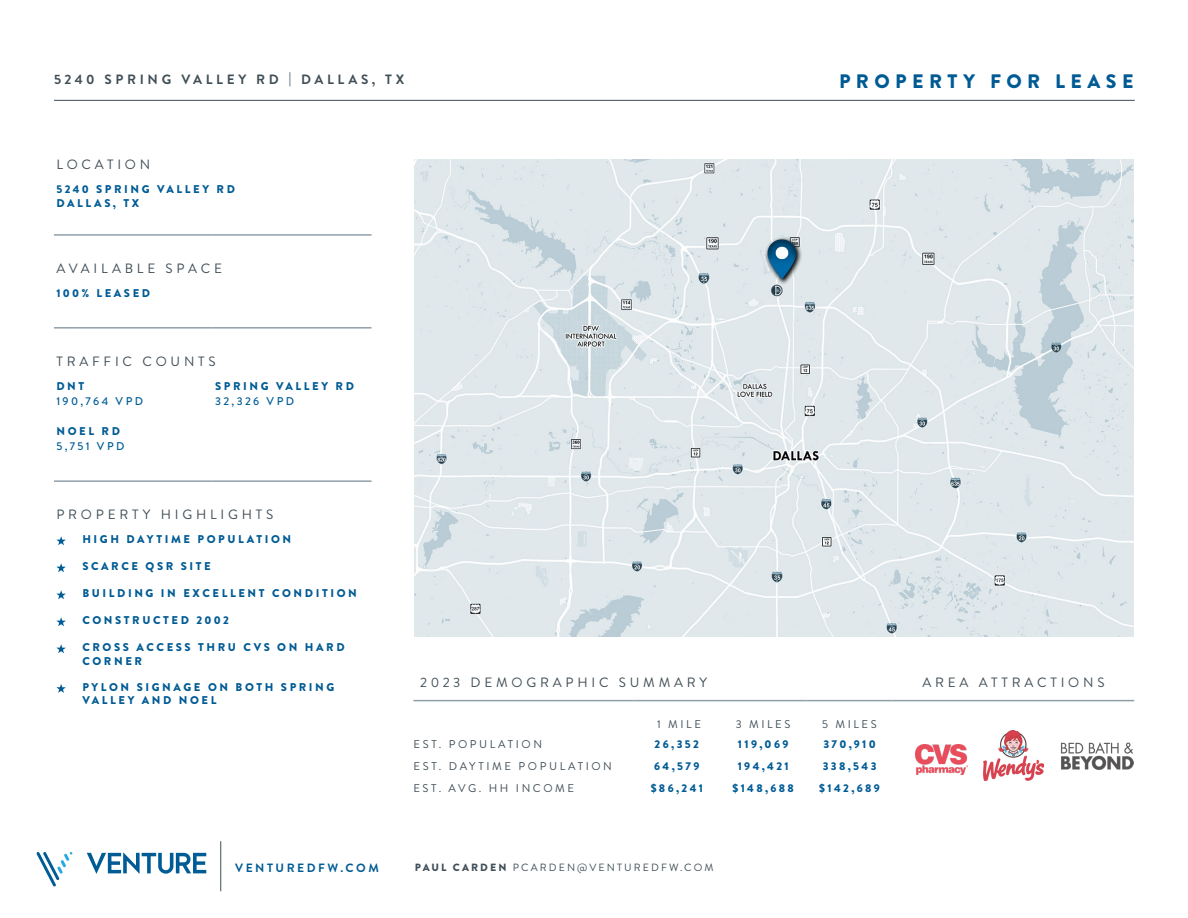
<style>
.page{position:relative;width:1188px;height:918px;background:#fff}
.page>*{position:absolute;margin:0;border:0;box-sizing:border-box;transform-origin:0 0}
.t1{font:900 19.5px "Brandon Grotesque";letter-spacing:.28em;color:#005b94}
.t2{font:13.5px "Brandon Grotesque";letter-spacing:.28em;color:#404e57}
.t3{font:700 13.5px "Brandon Grotesque";letter-spacing:.27em;color:#404e57}
.t4{font:700 12px "Brandon Grotesque";letter-spacing:.21em;color:#005b94}
.t5{font:900 11.25px/13.5px "Brandon Grotesque";letter-spacing:.23em;color:#005b94}
.t6{font:900 11.25px/13.5px "Brandon Grotesque";letter-spacing:.215em;color:#005c96}
.t7{font:11.25px "Brandon Grotesque";letter-spacing:.23em;color:#404e57}
.t8{font:500 11.25px "Brandon Grotesque";letter-spacing:.21em;color:#005c96}
.t9{font:900 11.25px "Brandon Grotesque";color:#005b95}
.t10{font:10.5px "Brandon Grotesque";letter-spacing:.2em;color:#404e57}
.s1{font-weight:900}
</style>
<div class="page">
<hr style="left:220px;top:841px;width:1px;height:50px;background:#404e57">
<svg style="left:37px;top:852px;width:36px;height:34px"></svg>
<svg style="left:87px;top:852px;width:119px;height:22px"></svg>
<hr style="left:54px;top:100px;width:1081px;height:1px;background:#404e57">
<img style="left:414px;top:159px;width:719px;height:477px">
<img style="left:762px;top:231px;width:41px;height:55px">
<hr style="left:54px;top:234px;width:26px;height:2px;background:#8f9fa8">
<hr style="left:80px;top:234px;width:133px;height:2px;background:#8f9fa8">
<hr style="left:213px;top:234px;width:159px;height:2px;background:#8f9fa8">
<hr style="left:54px;top:480px;width:26px;height:2px;background:#8f9fa8">
<hr style="left:80px;top:480px;width:133px;height:2px;background:#8f9fa8">
<hr style="left:213px;top:480px;width:159px;height:2px;background:#8f9fa8">
<hr style="left:54px;top:327px;width:26px;height:2px;background:#8f9fa8">
<hr style="left:80px;top:327px;width:133px;height:2px;background:#8f9fa8">
<hr style="left:213px;top:327px;width:159px;height:2px;background:#8f9fa8">
<svg style="left:56px;top:536px;width:10px;height:9px"></svg>
<svg style="left:56px;top:563px;width:10px;height:9px"></svg>
<svg style="left:56px;top:590px;width:10px;height:9px"></svg>
<svg style="left:56px;top:617px;width:10px;height:9px"></svg>
<svg style="left:56px;top:644px;width:10px;height:9px"></svg>
<svg style="left:56px;top:684px;width:10px;height:9px"></svg>
<hr style="left:413px;top:700px;width:221px;height:1px;background:#8f9fa8">
<hr style="left:634px;top:700px;width:86px;height:1px;background:#8f9fa8">
<hr style="left:720px;top:700px;width:86px;height:1px;background:#8f9fa8">
<hr style="left:806px;top:700px;width:87px;height:1px;background:#8f9fa8">
<hr style="left:893px;top:700px;width:241px;height:1px;background:#8f9fa8">
<img style="left:984px;top:730px;width:59px;height:50px">
<img style="left:1061px;top:742px;width:73px;height:28px">
<img style="left:916px;top:745px;width:51px;height:29px">
<p class="t3" style="left:54px;top:70px;width:352px">5240 SPRING VALLEY RD | DALLAS, TX</p>
<h1 class="t1" style="left:839px;top:67px;width:296px">PROPERTY FOR LEASE</h1>
<p class="t2" style="left:56px;top:155px;width:95px">LOCATION</p>
<p class="t6" style="left:56px;top:183px;width:180px">5240 SPRING VALLEY RD<br>DALLAS, TX</p>
<p class="t2" style="left:56px;top:259px;width:167px">AVAILABLE SPACE</p>
<p class="t6" style="left:56px;top:287px;width:95px">100% LEASED</p>
<p class="t2" style="left:56px;top:352px;width:161px">TRAFFIC COUNTS</p>
<p class="t6" style="left:56px;top:379px;width:29px">DNT</p>
<p class="t6" style="left:215px;top:379px;width:140px">SPRING VALLEY RD</p>
<p class="t8" style="left:56px;top:393px;width:88px">190,764 VPD</p>
<p class="t8" style="left:215px;top:393px;width:81px">32,326 VPD</p>
<p class="t6" style="left:56px;top:425px;width:65px">NOEL RD</p>
<p class="t8" style="left:56px;top:439px;width:70px">5,751 VPD</p>
<p class="t2" style="left:56px;top:505px;width:218px">PROPERTY HIGHLIGHTS</p>
<p class="t5" style="left:82px;top:533px;width:210px">HIGH DAYTIME POPULATION</p>
<p class="t5" style="left:82px;top:560px;width:130px">SCARCE QSR SITE</p>
<p class="t5" style="left:82px;top:587px;width:276px">BUILDING IN EXCELLENT CONDITION</p>
<p class="t5" style="left:82px;top:614px;width:148px">CONSTRUCTED 2002</p>
<p class="t5" style="left:82px;top:641px;width:264px">CROSS ACCESS THRU CVS ON HARD<br>CORNER</p>
<p class="t5" style="left:82px;top:680px;width:254px">PYLON SIGNAGE ON BOTH SPRING<br>VALLEY AND NOEL</p>
<p class="t2" style="left:420px;top:673px;width:288px">2023 DEMOGRAPHIC SUMMARY</p>
<p class="t2" style="left:922px;top:673px;width:184px">AREA ATTRACTIONS</p>
<p class="t7" style="left:657px;top:717px;width:45px">1 MILE</p>
<p class="t7" style="left:736px;top:717px;width:56px">3 MILES</p>
<p class="t7" style="left:822px;top:717px;width:56px">5 MILES</p>
<p class="t7" style="left:414px;top:736px;width:130px">EST. POPULATION</p>
<p class="t9" style="left:655px;top:736px;width:46px">26,352</p>
<p class="t6" style="left:738px;top:738px;width:52px">119,069</p>
<p class="t6" style="left:823px;top:738px;width:54px">370,910</p>
<p class="t7" style="left:414px;top:758px;width:200px">EST. DAYTIME POPULATION</p>
<p class="t6" style="left:654px;top:759px;width:47px">64,579</p>
<p class="t6" style="left:738px;top:759px;width:52px">194,421</p>
<p class="t6" style="left:823px;top:759px;width:55px">338,543</p>
<p class="t7" style="left:413px;top:780px;width:162px">EST. AVG. HH INCOME</p>
<p class="t6" style="left:651px;top:781px;width:54px">$86,241</p>
<p class="t6" style="left:732px;top:781px;width:63px">$148,688</p>
<p class="t6" style="left:819px;top:781px;width:62px">$142,689</p>
<p class="t4" style="left:235px;top:860px;width:145px">VENTUREDFW.COM</p>
<p class="t10" style="left:415px;top:860px;width:300px"><span class="s1">PAUL CARDEN</span> PCARDEN@VENTUREDFW.COM</p>
</div>
